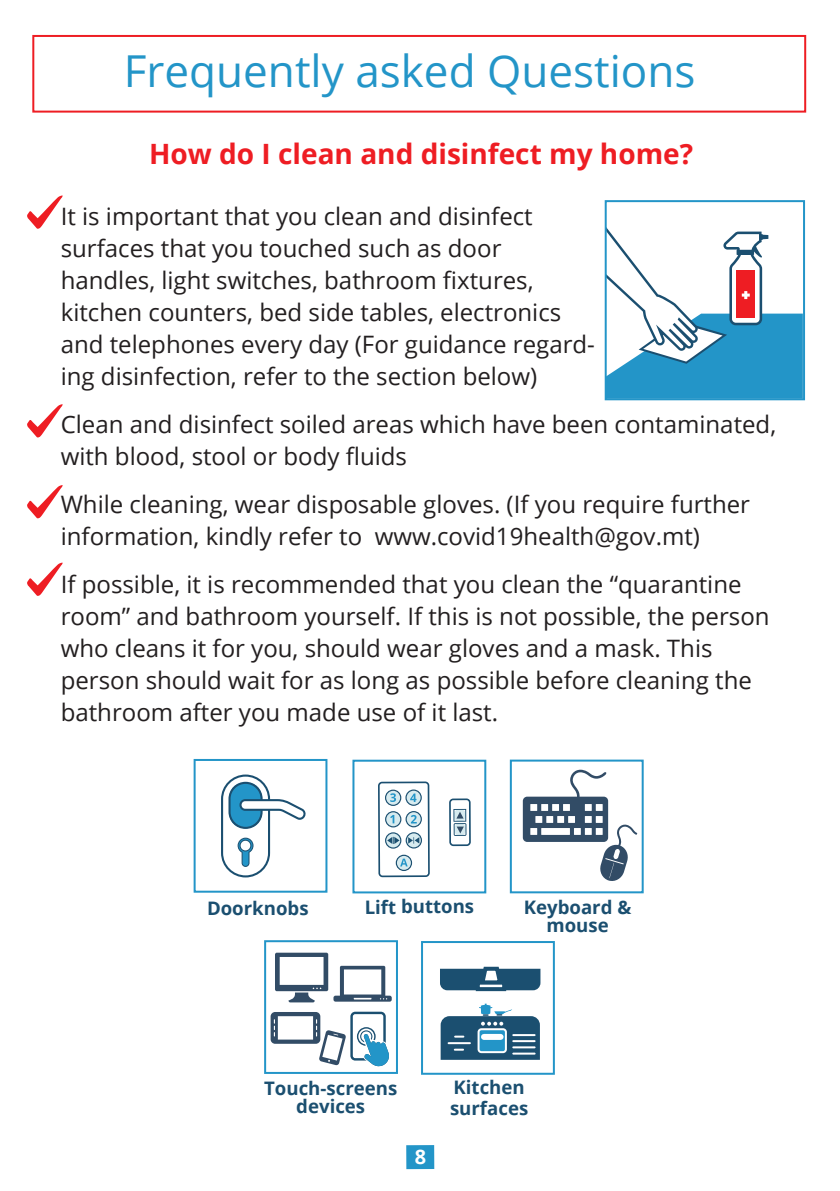
<style>
.page{position:relative;width:840px;height:1191px;background:#fff}
.page>*{position:absolute;margin:0;border:0;box-sizing:border-box;transform-origin:0 0}
.t1{font:44px "Open Sans";color:#2395c8}
.t2{font:700 28px "Open Sans";color:#ee1d23}
.t3{font:24px/32px "Open Sans";color:#231f20}
.t4{font:700 20px "Open Sans";color:#fff}
.t5{font:700 18.6px/18.6px "Open Sans";color:#1b4f70;text-align:center}
</style>
<div class="page">
<div style="left:406px;top:1145px;width:28px;height:24px;background:#2395c8"></div>
<svg style="left:221px;top:774px;width:85px;height:103px"></svg>
<svg style="left:378px;top:781px;width:51px;height:96px"></svg>
<svg style="left:449px;top:798px;width:21px;height:48px"></svg>
<svg style="left:522px;top:769px;width:115px;height:112px"></svg>
<svg style="left:275px;top:952px;width:116px;height:50px"></svg>
<svg style="left:270px;top:1011px;width:119px;height:56px"></svg>
<div style="left:475px;top:980px;width:31px;height:11px;background:#1b4f70"></div>
<svg style="left:440px;top:966px;width:100px;height:24px"></svg>
<svg style="left:440px;top:1003px;width:99px;height:56px"></svg>
<div style="left:509px;top:759px;width:134px;height:134px;border:2px solid #2395c8"></div>
<div style="left:193px;top:759px;width:134px;height:133px;border:2px solid #2395c8"></div>
<div style="left:264px;top:940px;width:134px;height:134px;border:2px solid #2395c8"></div>
<div style="left:421px;top:941px;width:133px;height:133px;border:2px solid #2395c8"></div>
<div style="left:352px;top:759px;width:134px;height:134px;border:2px solid #2395c8"></div>
<div style="left:32px;top:35px;width:773px;height:78px;border:2px solid #ee1d23"></div>
<svg style="left:27px;top:195px;width:36px;height:34px"></svg>
<svg style="left:27px;top:404px;width:36px;height:34px"></svg>
<svg style="left:27px;top:485px;width:36px;height:34px"></svg>
<svg style="left:27px;top:562px;width:36px;height:34px"></svg>
<svg style="left:607px;top:228px;width:194px;height:169px"></svg>
<div style="left:604px;top:200px;width:200px;height:200px;border:2px solid #2395c8"></div>
<h1 class="t1" style="left:124px;top:41px;width:573px">Frequently asked Questions</h1>
<p class="t2" style="left:149px;top:134px;width:545px">How do I clean and disinfect my home?</p>
<p class="t3" style="left:61px;top:200px;width:535px">It is important that you clean and disinfect surfaces that you touched such as door handles, light switches, bathroom fixtures, kitchen counters, bed side tables, electronics and telephones every day (For guidance regard&shy;ing disinfection, refer to the section below)</p>
<p class="t3" style="left:61px;top:408px;width:716px">Clean and disinfect soiled areas which have been contaminated, with blood, stool or body fluids</p>
<p class="t3" style="left:61px;top:488px;width:690px">While cleaning, wear disposable gloves. (If you require further information, kindly refer to www.covid19health@gov.mt)</p>
<p class="t3" style="left:61px;top:568px;width:710px">If possible, it is recommended that you clean the “quarantine room” and bathroom yourself. If this is not possible, the person who cleans it for you, should wear gloves and a mask. This person should wait for as long as possible before cleaning the bathroom after you made use of it last.</p>
<p class="t5" style="left:207px;top:899px;width:103px">Doorknobs</p>
<p class="t5" style="left:364px;top:897px;width:111px">Lift buttons</p>
<p class="t5" style="left:523px;top:897px;width:109px">Keyboard &amp; mouse</p>
<p class="t5" style="left:264px;top:1078px;width:134px">Touch-screens devices</p>
<p class="t5" style="left:450px;top:1076px;width:80px;line-height:20.6px;text-align:left">Kitchen surfaces</p>
<p class="t4" style="left:414px;top:1142px;width:13px">8</p>
</div>
